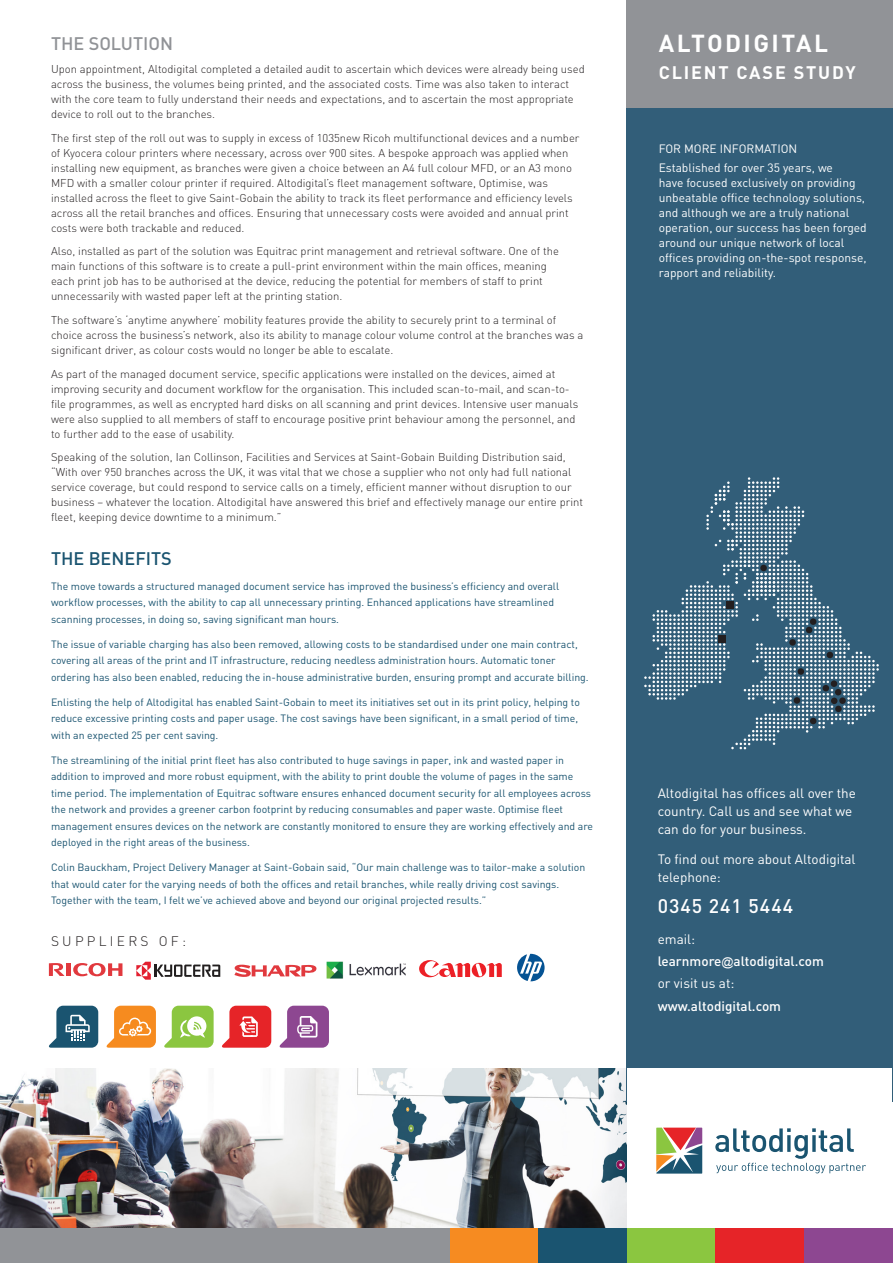
<style>
.page{position:relative;width:893px;height:1263px;background:#fff}
.page>*{position:absolute;margin:0;border:0;box-sizing:border-box;transform-origin:0 0}
.t1{font:700 24.3px "DIN";letter-spacing:.1em;color:#fff}
.t2{font:500 19.5px "DIN";letter-spacing:.05em;color:#fff}
.t3{font:700 18px "DIN";letter-spacing:.1em;color:#fff}
.t4{font:500 18px "DIN";color:#919397}
.t5{font:500 18px "DIN";color:#1a5470}
.t6{font:300 13.65px "DIN";letter-spacing:.24em;color:#231f20}
.t7{font:13.5px/18px "DIN";color:#fff}
.t8{font:500 13.5px "DIN";color:#fff}
.t9{font:12px/15px "DIN";color:#fff}
.t10{font:300 11.25px/15px "DIN";color:#231f20}
.t11{font:10.5px/16.5px "DIN";color:#1a5470}
.s1{font-family:"Arial";font-weight:400;font-size:12px}
</style>
<div class="page">
<img style="left:0;top:1068px;width:626px;height:160px">
<div style="left:626px;top:1px;width:267px;height:1100px;background:#325e79"></div>
<div style="left:626px;top:1068px;width:265px;height:160px;background:#fff"></div>
<svg style="left:715px;top:1128px;width:151px;height:45px"></svg>
<svg style="left:656px;top:1127px;width:46px;height:46px;background:#998477"></svg>
<div style="left:626px;top:0;width:267px;height:108px;background:#919397"></div>
<div style="left:0;top:1228px;width:893px;height:35px;background:#919397"></div>
<div style="left:450px;top:1228px;width:89px;height:34px;background:#f68b21"></div>
<div style="left:538px;top:1228px;width:89px;height:34px;background:#1a5470"></div>
<div style="left:627px;top:1228px;width:89px;height:34px;background:#8bc640"></div>
<div style="left:715px;top:1228px;width:89px;height:34px;background:#e62428"></div>
<div style="left:804px;top:1228px;width:89px;height:34px;background:#8d4791"></div>
<svg style="left:644px;top:477px;width:235px;height:272px"></svg>
<div style="left:760px;top:565px;width:7px;height:6px;background:#231f20;border-radius:50%"></div>
<div style="left:727px;top:602px;width:7px;height:7px;background:#231f20"></div>
<div style="left:718px;top:635px;width:7px;height:7px;background:#231f20"></div>
<svg style="left:48px;top:1006px;width:50px;height:42px"></svg>
<svg style="left:164px;top:1006px;width:50px;height:42px"></svg>
<svg style="left:279px;top:1006px;width:50px;height:42px"></svg>
<svg style="left:222px;top:1006px;width:49px;height:42px"></svg>
<svg style="left:106px;top:1006px;width:50px;height:42px"></svg>
<svg style="left:73px;top:963px;width:49px;height:13px"></svg>
<div style="left:66px;top:963px;width:5px;height:13px;background:#e1393e"></div>
<svg style="left:49px;top:963px;width:16px;height:13px"></svg>
<svg style="left:234px;top:964px;width:82px;height:13px"></svg>
<svg style="left:136px;top:962px;width:84px;height:18px"></svg>
<svg style="left:517px;top:954px;width:28px;height:27px"></svg>
<svg style="left:419px;top:960px;width:83px;height:17px"></svg>
<img style="left:327px;top:961px;width:79px;height:17px">
<p class="t4" style="left:51px;top:32px;width:124px">THE SOLUTION</p>
<p class="t10" style="left:51px;top:62px;width:535px">Upon appointment, Altodigital completed a detailed audit to ascertain which devices were already being used across the business, the volumes being printed, and the associated costs. Time was also taken to interact with the core team to fully understand their needs and expectations, and to ascertain the most appropriate device to roll out to the branches.</p>
<p class="t10" style="left:51px;top:130px;width:530px">The first step of the roll out was to supply in excess of 1035new Ricoh multifunctional devices and a number of Kyocera colour printers where necessary, across over 900 sites. A bespoke approach was applied when installing new equipment, as branches were given a choice between an A4 full colour MFD, or an A3 mono MFD with a smaller colour printer if required. Altodigital’s fleet management software, Optimise, was installed across the fleet to give Saint-Gobain the ability to track its fleet performance and efficiency levels across all the retail branches and offices. Ensuring that unnecessary costs were avoided and annual print costs were both trackable and reduced.</p>
<p class="t10" style="left:51px;top:244px;width:509px">Also, installed as part of the solution was Equitrac print management and retrieval software. One of the main functions of this software is to create a pull-print environment within the main offices, meaning each print job has to be authorised at the device, reducing the potential for members of staff to print unnecessarily with wasted paper left at the printing station.</p>
<p class="t10" style="left:51px;top:312px;width:534px">The software’s ‘anytime anywhere’ mobility features provide the ability to securely print to a terminal of choice across the business’s network, also its ability to manage colour volume control at the branches was a significant driver, as colour costs would no longer be able to escalate.</p>
<p class="t10" style="left:51px;top:366px;width:529px">As part of the managed document service, specific applications were installed on the devices, aimed at improving security and document workflow for the organisation. This included scan-to-mail, and scan-to&shy;file programmes, as well as encrypted hard disks on all scanning and print devices. Intensive user manuals were also supplied to all members of staff to encourage positive print behaviour among the personnel, and to further add to the ease of usability.</p>
<p class="t10" style="left:51px;top:449px;width:534px">Speaking of the solution, Ian Collinson, Facilities and Services at Saint-Gobain Building Distribution said, “With over 950 branches across the UK, it was vital that we chose a supplier who not only had full national service coverage, but could respond to service calls on a timely, efficient manner without disruption to our business – whatever the location. Altodigital have answered this brief and effectively manage our entire print fleet, keeping device downtime to a minimum.”</p>
<p class="t5" style="left:51px;top:547px;width:122px">THE BENEFITS</p>
<p class="t11" style="left:51px;top:578px;width:510px">The move towards a structured managed document service has improved the business’s efficiency and overall workflow processes, with the ability to cap all unnecessary printing. Enhanced applications have streamlined scanning processes, in doing so, saving significant man hours.</p>
<p class="t11" style="left:51px;top:636px;width:539px">The issue of variable charging has also been removed, allowing costs to be standardised under one main contract, covering all areas of the print and IT infrastructure, reducing needless administration hours. Automatic toner ordering has also been enabled, reducing the in-house administrative burden, ensuring prompt and accurate billing.</p>
<p class="t11" style="left:51px;top:694px;width:530px">Enlisting the help of Altodigital has enabled Saint-Gobain to meet its initiatives set out in its print policy, helping to reduce excessive printing costs and paper usage. The cost savings have been significant, in a small period of time, with an expected 25 per cent saving.</p>
<p class="t11" style="left:51px;top:752px;width:544px">The streamlining of the initial print fleet has also contributed to huge savings in paper, ink and wasted paper in addition to improved and more robust equipment, with the ability to print double the volume of pages in the same time period. The implementation of Equitrac software ensures enhanced document security for all employees across the network and provides a greener carbon footprint by reducing consumables and paper waste. Optimise fleet management ensures devices on the network are constantly monitored to ensure they are working effectively and are deployed in the right areas of the business.</p>
<p class="t11" style="left:51px;top:859px;width:536px">Colin Bauckham, Project Delivery Manager at Saint-Gobain said, “Our main challenge was to tailor-make a solution that would cater for the varying needs of both the offices and retail branches, while really driving cost savings.<br>Together with the team, I felt we’ve achieved above and beyond our original projected results.”</p>
<p class="t6" style="left:51px;top:932px;width:137px">SUPPLIERS OF:</p>
<p class="t1" style="left:659px;top:27px;width:171px">ALTODIGITAL</p>
<p class="t3" style="left:659px;top:61px;width:199px">CLIENT CASE STUDY</p>
<p class="t9" style="left:659px;top:141px;width:140px">FOR MORE INFORMATION</p>
<p class="t9" style="left:659px;top:160px;width:210px">Established for over 35 years, we<br>have focused exclusively on providing unbeatable office technology solutions, and although we are a truly national operation, our success has been forged around our unique network of local offices providing on-the-spot response, rapport and reliability.</p>
<p class="t7" style="left:658px;top:783px;width:200px">Altodigital has offices all over the country. Call us and see what we can do for your business.</p>
<p class="t7" style="left:658px;top:850px;width:199px">To find out more about Altodigital telephone:</p>
<p class="t2" style="left:658px;top:894px;width:137px">0345 241 5444</p>
<p class="t7" style="left:658px;top:930px;width:39px">email:</p>
<p class="t8" style="left:658px;top:953px;width:168px">learnmore<span class="s1">@</span>altodigital.com</p>
<p class="t7" style="left:658px;top:974px;width:78px">or visit us at:</p>
<p class="t8" style="left:658px;top:997px;width:125px">www.altodigital.com</p>
</div>
